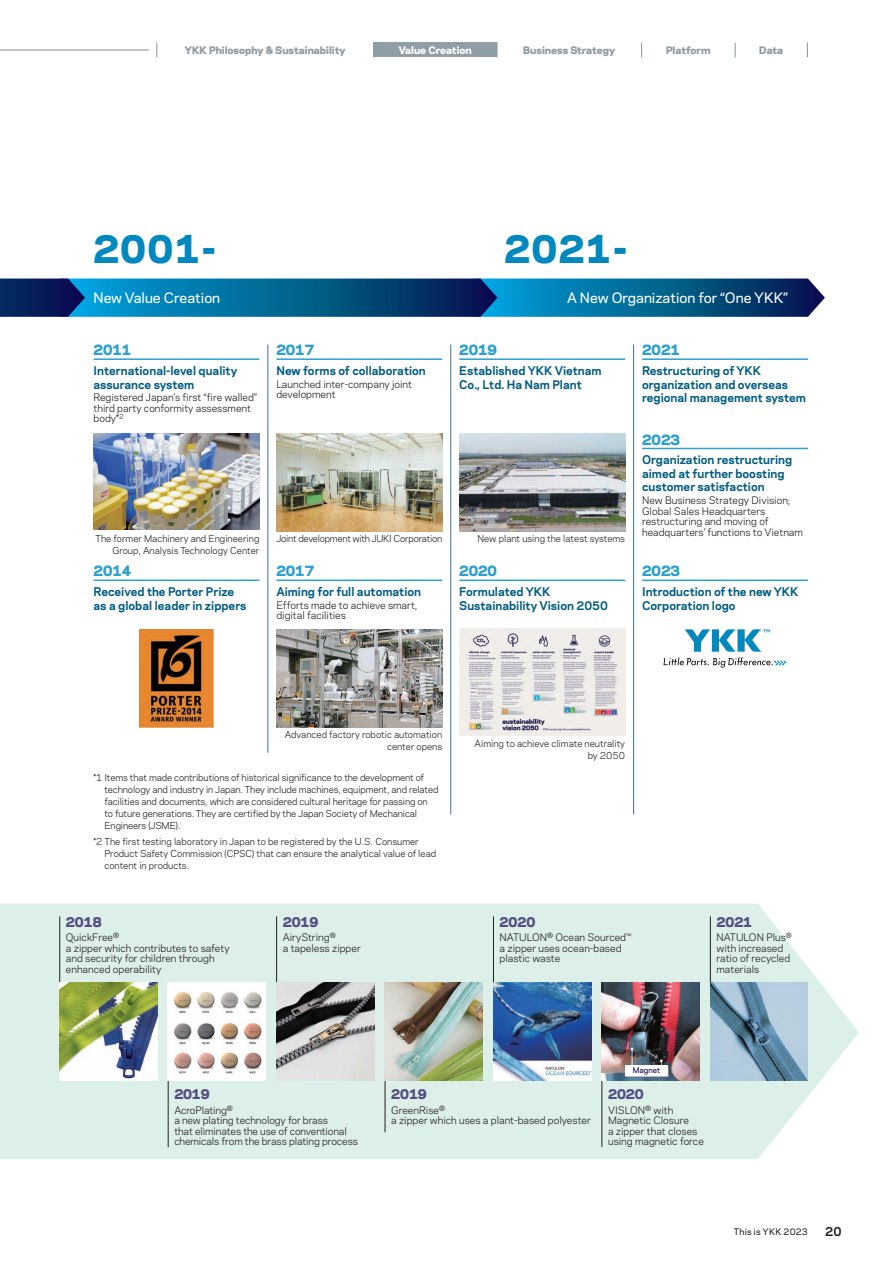
<style>
.page{position:relative;width:893px;height:1263px;background:#fff}
.page>*{position:absolute;margin:0;border:0;box-sizing:border-box;transform-origin:0 0}
.t1{font:800 36.15px "Galaxie Polaris";letter-spacing:.05em;color:#0088bf}
.t2{font:500 13.5px "Galaxie Polaris";color:#fff}
.t3{font:800 13.5px "Galaxie Polaris";color:#2ca0ce}
.t4{font:800 12.75px "Galaxie Polaris";color:#544f82}
.t5{font:700 11.7px "Galaxie Polaris";color:#231f20}
.t6{font:700 11.25px/13.5px "Galaxie Polaris";color:#005c82}
.t7{font:9.75px/10.5px "Galaxie Polaris";color:#231f20}
.t8{font:800 9.75px "Galaxie Polaris";color:#8f9da4}
.t9{font:800 9.75px "Galaxie Polaris";color:#fff}
.t10{font:9px/12px "Galaxie Polaris";letter-spacing:-.01em;color:#231f20;text-align:right}
.t11{font:500 8.55px "Galaxie Polaris";letter-spacing:.025em;color:#231f20}
.t12{font:500 7.5px "Galaxie Polaris";color:#0d034e}
</style>
<div class="page">
<hr style="left:268px;top:344px;width:1px;height:409px;background:#3a729f">
<hr style="left:450px;top:344px;width:1px;height:470px;background:#3a729f">
<hr style="left:633px;top:344px;width:1px;height:470px;background:#3a729f">
<svg style="left:0;top:904px;width:859px;height:255px;background:#deefea"></svg>
<img style="left:139px;top:629px;width:74px;height:98px">
<svg style="left:0;top:279px;width:825px;height:38px;background:#055c8f"></svg>
<img style="left:459px;top:434px;width:166px;height:97px">
<img style="left:276px;top:434px;width:166px;height:97px">
<hr style="left:94px;top:358px;width:165px;height:2px;background:#2ca0ce">
<hr style="left:276px;top:580px;width:166px;height:1px;background:#2ca0ce">
<hr style="left:642px;top:448px;width:166px;height:1px;background:#2ca0ce">
<hr style="left:459px;top:580px;width:166px;height:1px;background:#2ca0ce">
<hr style="left:642px;top:358px;width:166px;height:2px;background:#2ca0ce">
<hr style="left:276px;top:358px;width:166px;height:2px;background:#2ca0ce">
<hr style="left:642px;top:580px;width:166px;height:1px;background:#2ca0ce">
<hr style="left:459px;top:358px;width:166px;height:2px;background:#2ca0ce">
<hr style="left:94px;top:580px;width:165px;height:1px;background:#2ca0ce">
<img style="left:459px;top:628px;width:166px;height:108px">
<img style="left:93px;top:434px;width:166px;height:96px">
<img style="left:276px;top:629px;width:166px;height:98px">
<hr style="left:59px;top:916px;width:1px;height:67px;background:#231f20">
<hr style="left:385px;top:1080px;width:1px;height:52px;background:#231f20">
<hr style="left:168px;top:1080px;width:1px;height:67px;background:#231f20">
<hr style="left:602px;top:1080px;width:1px;height:67px;background:#231f20">
<hr style="left:276px;top:916px;width:1px;height:67px;background:#231f20">
<hr style="left:493px;top:916px;width:1px;height:67px;background:#231f20">
<hr style="left:710px;top:916px;width:1px;height:67px;background:#231f20">
<svg style="left:663px;top:629px;width:124px;height:39px"></svg>
<img style="left:60px;top:982px;width:97px;height:98px">
<img style="left:168px;top:982px;width:98px;height:98px">
<img style="left:276px;top:982px;width:98px;height:98px">
<img style="left:385px;top:982px;width:98px;height:98px">
<img style="left:493px;top:982px;width:98px;height:98px">
<img style="left:602px;top:982px;width:97px;height:98px">
<img style="left:710px;top:982px;width:98px;height:98px">
<div style="left:625px;top:1065px;width:43px;height:11px;background:#fff"></div>
<div style="left:374px;top:43px;width:123px;height:14px;background:#8f9da4"></div>
<svg style="left:156px;top:43px;width:1px;height:14px"></svg>
<svg style="left:373px;top:43px;width:1px;height:14px"></svg>
<svg style="left:641px;top:43px;width:1px;height:14px"></svg>
<svg style="left:735px;top:43px;width:1px;height:14px"></svg>
<svg style="left:807px;top:43px;width:1px;height:14px"></svg>
<hr style="left:0;top:50px;width:149px;height:1px;background:#7f8f97">
<p class="t8" style="left:185px;top:43px;width:162px">YKK Philosophy &amp; Sustainability</p>
<p class="t9" style="left:399px;top:43px;width:74px">Value Creation</p>
<p class="t8" style="left:523px;top:43px;width:94px">Business Strategy</p>
<p class="t8" style="left:666px;top:43px;width:46px">Platform</p>
<p class="t8" style="left:759px;top:43px;width:26px">Data</p>
<h1 class="t1" style="left:94px;top:222px;width:124px">2001-</h1>
<h1 class="t1" style="left:505px;top:222px;width:124px">2021-</h1>
<h2 class="t2" style="left:94px;top:288px;width:128px">New Value Creation</h2>
<h2 class="t2" style="left:567px;top:288px;width:222px">A New Organization for “One YKK”</h2>
<h2 class="t3" style="left:94px;top:340px;width:39px">2011</h2>
<p class="t6" style="left:94px;top:363px;width:145px">International-level quality assurance system</p>
<p class="t7" style="left:94px;top:392px;width:165px">Registered Japan’s first “fire walled” third party conformity assessment body*<sup>2</sup></p>
<h2 class="t3" style="left:276px;top:340px;width:39px">2017</h2>
<p class="t6" style="left:276px;top:363px;width:151px">New forms of collaboration</p>
<p class="t7" style="left:276px;top:378px;width:137px">Launched inter-company joint development</p>
<h2 class="t3" style="left:459px;top:340px;width:39px">2019</h2>
<p class="t6" style="left:459px;top:363px;width:144px">Established YKK Vietnam<br>Co., Ltd. Ha Nam Plant</p>
<p class="t10" style="left:95px;top:532px;width:166px">The former Machinery and Engineering<br>Group, Analysis Technology Center</p>
<p class="t10" style="left:276px;top:532px;width:167px">Joint development with JUKI Corporation</p>
<p class="t10" style="left:478px;top:532px;width:149px">New plant using the latest systems</p>
<h2 class="t3" style="left:94px;top:561px;width:39px">2014</h2>
<p class="t6" style="left:94px;top:584px;width:154px">Received the Porter Prize as a global leader in zippers</p>
<h2 class="t3" style="left:276px;top:561px;width:39px">2017</h2>
<p class="t6" style="left:276px;top:584px;width:146px">Aiming for full automation</p>
<p class="t7" style="left:276px;top:599px;width:143px">Efforts made to achieve smart, digital facilities</p>
<h2 class="t3" style="left:459px;top:561px;width:39px">2020</h2>
<p class="t6" style="left:459px;top:584px;width:150px">Formulated YKK<br>Sustainability Vision 2050</p>
<h2 class="t3" style="left:642px;top:340px;width:39px">2021</h2>
<p class="t6" style="left:642px;top:363px;width:165px">Restructuring of YKK organization and overseas regional management system</p>
<h2 class="t3" style="left:642px;top:429px;width:39px">2023</h2>
<p class="t6" style="left:642px;top:453px;width:152px">Organization restructuring aimed at further boosting customer satisfaction</p>
<p class="t7" style="left:642px;top:494px;width:162px">New Business Strategy Division;<br>Global Sales Headquarters restructuring and moving of headquarters’ functions to Vietnam</p>
<h2 class="t3" style="left:642px;top:561px;width:39px">2023</h2>
<p class="t6" style="left:642px;top:584px;width:158px">Introduction of the new YKK<br>Corporation logo</p>
<p class="t10" style="left:285px;top:728px;width:159px">Advanced factory robotic automation center opens</p>
<p class="t10" style="left:475px;top:737px;width:152px">Aiming to achieve climate neutrality by 2050</p>
<p class="t10" style="left:104px;top:771px;width:336px;text-align:left;text-indent:-11px">*1 Items that made contributions of historical significance to the development of technology and industry in Japan. They include machines, equipment, and related facilities and documents, which are considered cultural heritage for passing on to future generations. They are certified by the Japan Society of Mechanical Engineers (JSME).</p>
<p class="t10" style="left:104px;top:835px;width:333px;text-align:left;text-indent:-11px">*2 The first testing laboratory in Japan to be registered by the U.S. Consumer<br>Product Safety Commission (CPSC) that can ensure the analytical value of lead content in products.</p>
<h3 class="t4" style="left:66px;top:912px;width:37px">2018</h3>
<p class="t7" style="left:66px;top:932px;width:165px">QuickFree<sup>®<br></sup>a zipper which contributes to safety and security for children through enhanced operability</p>
<h3 class="t4" style="left:283px;top:912px;width:37px">2019</h3>
<p class="t7" style="left:283px;top:932px;width:80px">AiryString<sup>®<br></sup>a tapeless zipper</p>
<h3 class="t4" style="left:500px;top:912px;width:37px">2020</h3>
<p class="t7" style="left:500px;top:932px;width:133px">NATULON<sup>®</sup> Ocean Sourced™ a zipper uses ocean-based plastic waste</p>
<h3 class="t4" style="left:716px;top:912px;width:37px">2021</h3>
<p class="t7" style="left:716px;top:932px;width:77px">NATULON Plus<sup>® </sup>with increased ratio of recycled materials</p>
<h3 class="t4" style="left:174px;top:1084px;width:37px">2019</h3>
<p class="t7" style="left:174px;top:1104px;width:185px">AcroPlating<sup>®<br></sup>a new plating technology for brass<br>that eliminates the use of conventional chemicals from the brass plating process</p>
<h3 class="t4" style="left:391px;top:1084px;width:37px">2019</h3>
<p class="t7" style="left:391px;top:1104px;width:201px">GreenRise<sup>®<br></sup>a zipper which uses a plant-based polyester</p>
<p class="t12" style="left:633px;top:1064px;width:29px">Magnet</p>
<h3 class="t4" style="left:608px;top:1084px;width:37px">2020</h3>
<p class="t7" style="left:608px;top:1104px;width:97px">VISLON<sup>®</sup> with<br>Magnetic Closure<br>a zipper that closes using magnetic force</p>
<p class="t11" style="left:734px;top:1225px;width:75px">This is YKK 2023</p>
<p class="t5" style="left:825px;top:1222px;width:18px">20</p>
</div>
